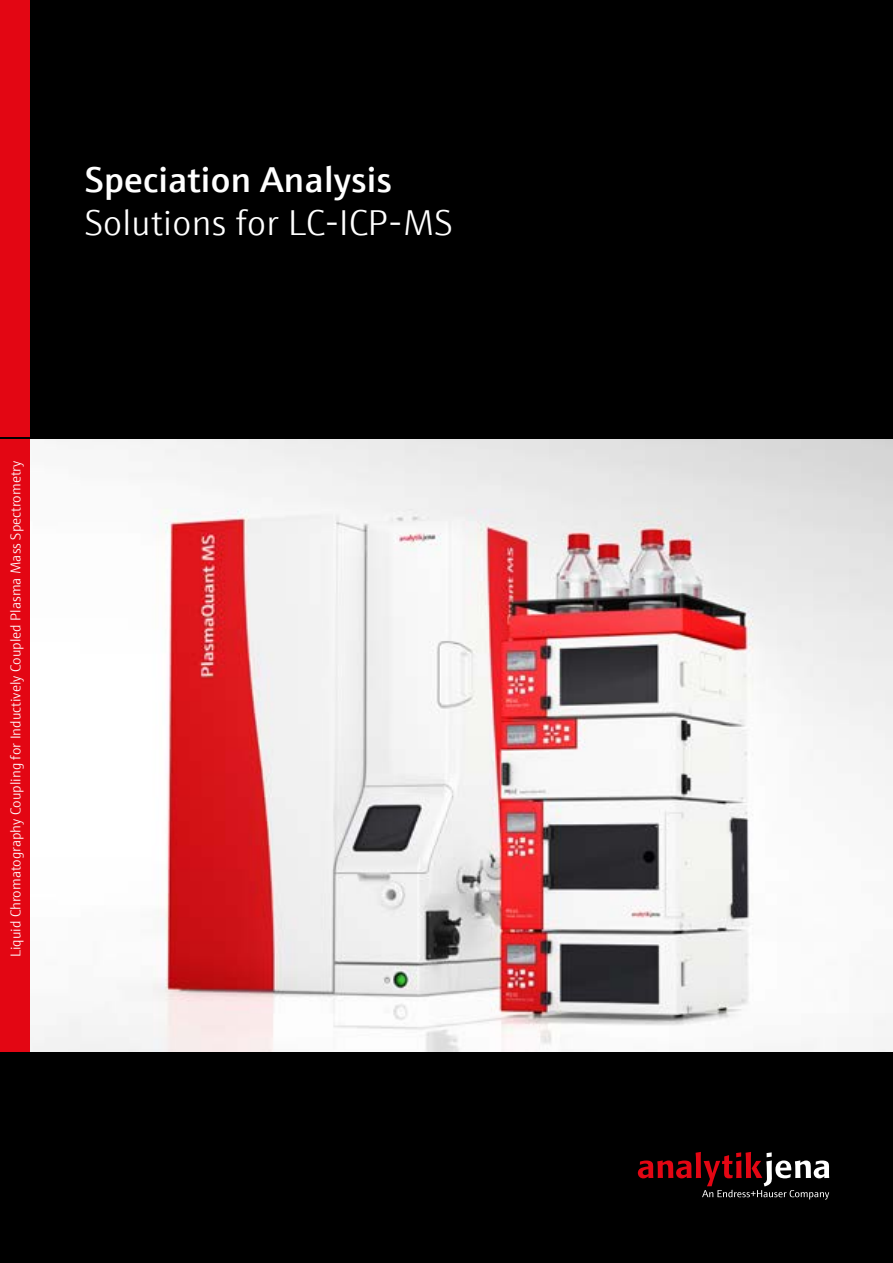
<style>
.page{position:relative;width:893px;height:1263px;background:#000}
.page>*{position:absolute;margin:0;border:0;box-sizing:border-box;transform-origin:0 0}
.t1{font:300 36px "E+H Sans";letter-spacing:.01em;color:#fff}
.t2{font:600 36px "E+H Sans";letter-spacing:.01em;color:#fff}
.t3{font:300 14.25px "E+H Sans";color:#fff}
</style>
<div class="page">
<svg style="left:638px;top:1152px;width:191px;height:47px"></svg>
<img style="left:30px;top:439px;width:863px;height:612px">
<div style="left:0;top:439px;width:30px;height:612px;background:#e30613"></div>
<div style="left:0;top:0;width:30px;height:437px;background:#e30613"></div>
<h1 class="t2" style="left:85px;top:152px;width:308px">Speciation Analysis</h1>
<h1 class="t1" style="left:85px;top:196px;width:369px">Solutions for LC-ICP-MS</h1>
<p class="t3" style="left:5px;top:957px;width:499px;rotate:-90deg">Liquid Chromatography Coupling for Inductively Coupled Plasma Mass Spectrometry</p>
</div>
